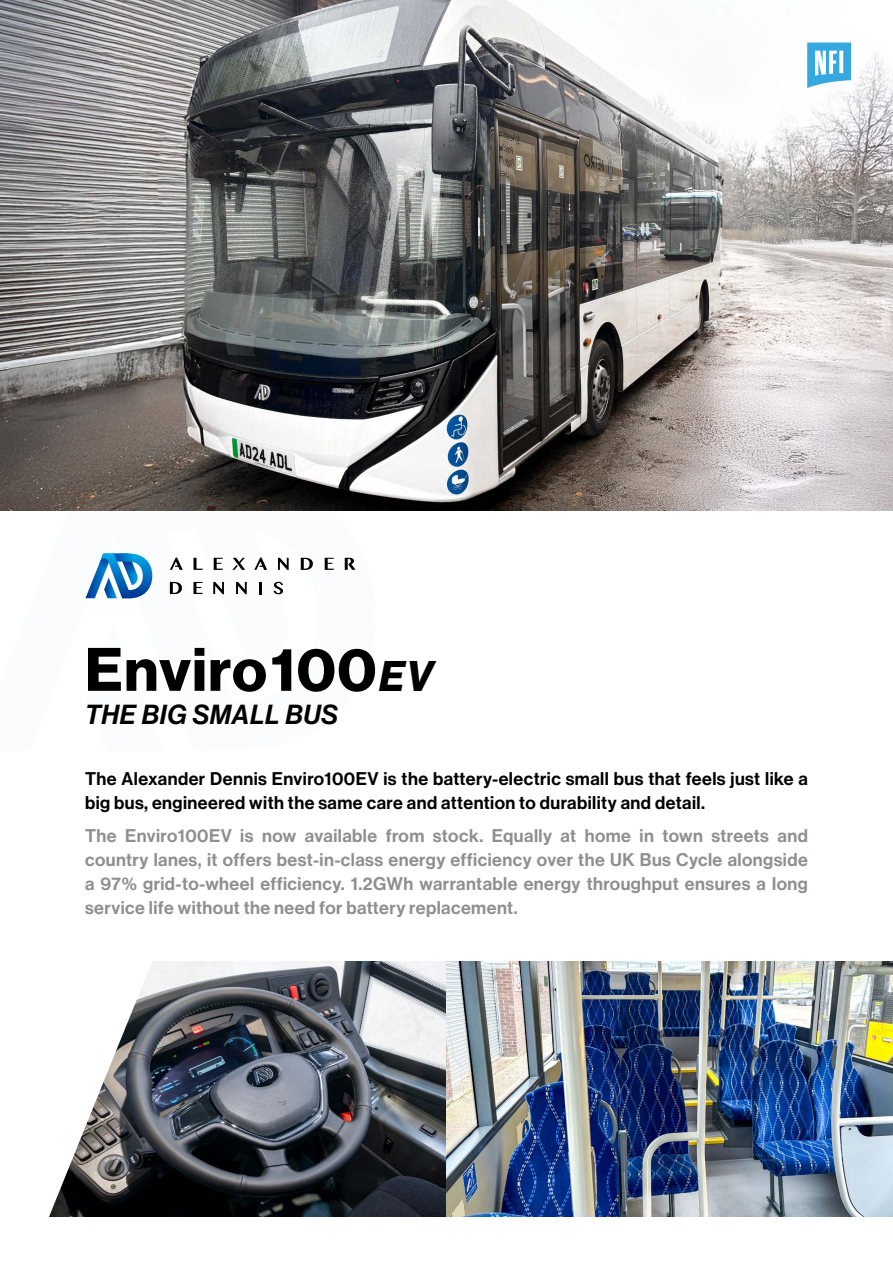
<style>
.page{position:relative;width:893px;height:1263px;background:#fff}
.page>*{position:absolute;margin:0;border:0;box-sizing:border-box;transform-origin:0 0}
.t1{font:60px "N Haas Grotesk DS Pro 75 Bd";letter-spacing:.025em;color:#000}
.t2{font:27px "N Haas Grotesk DS Pro 66 Md It";letter-spacing:.025em;color:#000}
.t3{font:18px/24px "N Haas Grotesk DS Pro 65 Md";letter-spacing:.025em;color:#918f8e;text-align:justify}
.t4{font:18px/24px "N Haas Grotesk DS Pro 65 Md";letter-spacing:.025em;color:#000}
.s1{font-family:"N Haas Grotesk DS Pro 76 Bd It";font-size:42px}
</style>
<div class="page">
<img style="left:153px;top:962px;width:740px;height:255px">
<svg style="left:0;top:510px;width:375px;height:89px"></svg>
<img style="left:0;top:0;width:893px;height:510px">
<svg style="left:49px;top:962px;width:104px;height:255px"></svg>
<svg style="left:808px;top:43px;width:42px;height:45px"></svg>
<svg style="left:839px;top:51px;width:4px;height:22px"></svg>
<svg style="left:194px;top:558px;width:9px;height:12px"></svg>
<svg style="left:214px;top:558px;width:9px;height:12px"></svg>
<svg style="left:232px;top:558px;width:13px;height:12px"></svg>
<svg style="left:254px;top:557px;width:13px;height:13px"></svg>
<svg style="left:278px;top:558px;width:11px;height:12px"></svg>
<svg style="left:301px;top:558px;width:12px;height:12px"></svg>
<svg style="left:325px;top:558px;width:9px;height:12px"></svg>
<svg style="left:345px;top:558px;width:10px;height:12px"></svg>
<svg style="left:170px;top:557px;width:13px;height:13px"></svg>
<svg style="left:170px;top:582px;width:12px;height:12px"></svg>
<svg style="left:193px;top:582px;width:9px;height:12px"></svg>
<svg style="left:213px;top:582px;width:11px;height:12px"></svg>
<svg style="left:236px;top:582px;width:11px;height:12px"></svg>
<svg style="left:259px;top:582px;width:3px;height:12px"></svg>
<svg style="left:274px;top:582px;width:9px;height:12px"></svg>
<svg style="left:85px;top:553px;width:67px;height:45px"></svg>
<h1 class="t1" style="left:85px;top:635px;width:349px">Enviro100<span class="s1">ev</span></h1>
<h2 class="t2" style="left:85px;top:699px;width:255px">THE BIG SMALL BUS</h2>
<p class="t4" style="left:85px;top:767px;width:724px">The Alexander Dennis Enviro100EV is the battery-electric small bus that feels just like a big bus, engineered with the same care and attention to durability and detail.</p>
<p class="t3" style="left:85px;top:823px;width:724px">The Enviro100EV is now available from stock. Equally at home in town streets and country lanes, it offers best-in-class energy efficiency over the UK Bus Cycle alongside a 97% grid-to-wheel efficiency. 1.2GWh warrantable energy throughput ensures a long service life without the need for battery replacement.</p>
</div>
